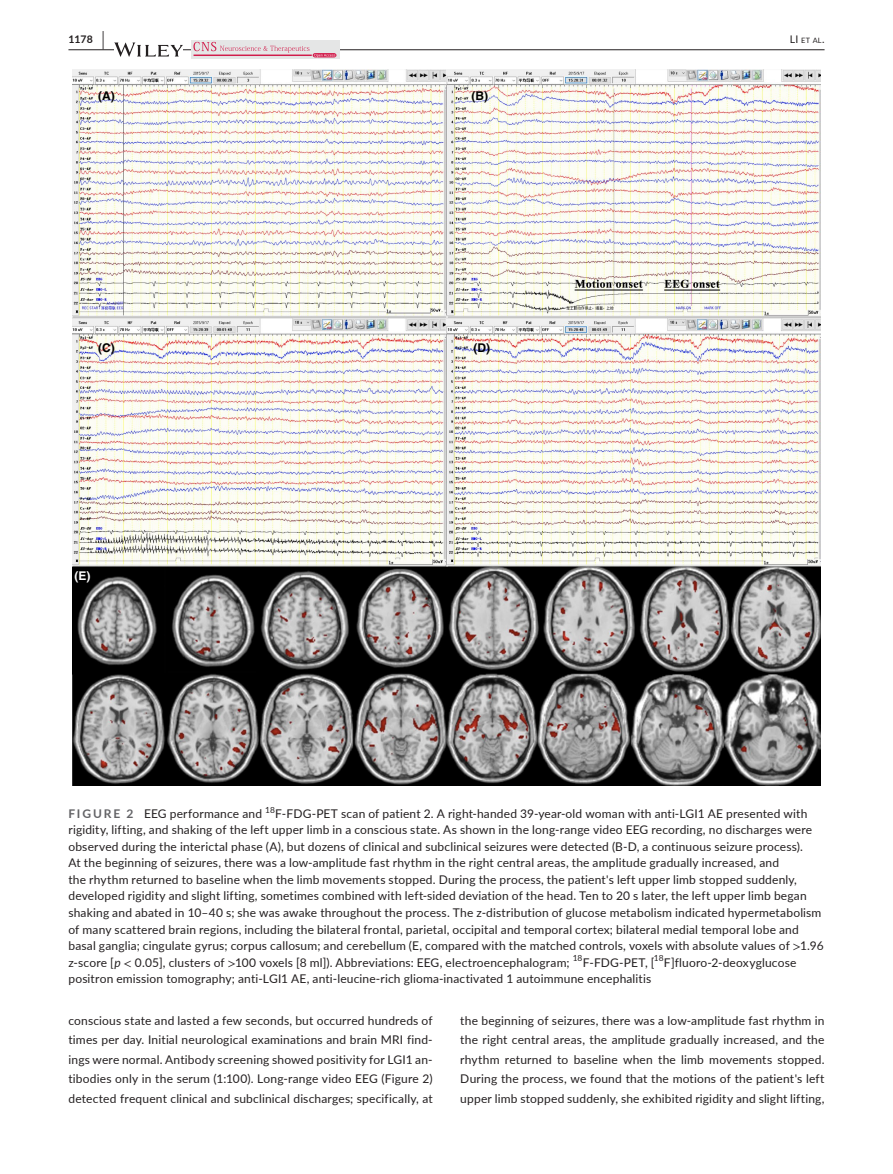
<style>
.page{position:relative;width:893px;height:1174px;background:#fff}
.page>*{position:absolute;margin:0;border:0;box-sizing:border-box;transform-origin:0 0}
.t1{font:12px/16.5px "Lato";letter-spacing:.015em;color:#231f20;text-align:justify}
.t2{font:700 12px "Helvetica";color:#000}
.t3{font:700 12px "Helvetica";color:#fff}
.t4{font:700 10.5px "Lato";color:#231f20}
.t5{font:7.35px "Lato";color:#231f20}
.s1{font-size:19.5px}
.s2{font-size:10.5px}
.s3{font-weight:700;color:#636366}
.s4{font-family:"STIX"}
.s5{font-style:italic}
</style>
<div class="page">
<hr style="left:68px;top:49px;width:756px;height:1px;background:#231f20">
<svg style="left:114px;top:42px;width:69px;height:15px"></svg>
<div style="left:191px;top:40px;width:148px;height:19px;background:#e5e6e6"></div>
<hr style="left:313px;top:53px;width:23px;height:4px;background:#d5325d;border-radius:2px">
<svg style="left:193px;top:42px;width:142px;height:15px"></svg>
<img style="left:72px;top:69px;width:749px;height:716px">
<p class="t4" style="left:68px;top:31px;width:37px">1178 <span class="s1">|</span></p>
<p class="t5" style="left:790px;top:35px;width:36px"><span class="s2">LI</span> et al<span class="s2">.</span></p>
<p class="t2" style="left:98px;top:88px;width:18px">(A)</p>
<p class="t2" style="left:471px;top:88px;width:18px">(B)</p>
<p class="t2" style="left:98px;top:341px;width:18px">(C)</p>
<p class="t2" style="left:473px;top:341px;width:18px">(D)</p>
<p class="t3" style="left:74px;top:568px;width:17px">(E)</p>
<p class="t1" style="left:68px;top:805px;width:757px;text-align:left"><span class="s3">FIGURE 2</span> EEG performance and <sup>18</sup>F-FDG-PET scan of patient 2. A right-handed 39-year-old woman with anti-LGI1 AE presented with rigidity, lifting, and shaking of the left upper limb in a conscious state. As shown in the long-range video EEG recording, no discharges were observed during the interictal phase (A), but dozens of clinical and subclinical seizures were detected (B-D, a continuous seizure process).<br>At the beginning of seizures, there was a low-amplitude fast rhythm in the right central areas, the amplitude gradually increased, and<br>the rhythm returned to baseline when the limb movements stopped. During the process, the patient's left upper limb stopped suddenly, developed rigidity and slight lifting, sometimes combined with left-sided deviation of the head. Ten to 20 s later, the left upper limb began shaking and abated in 10–40 s; she was awake throughout the process. The z-distribution of glucose metabolism indicated hypermetabolism of many scattered brain regions, including the bilateral frontal, parietal, occipital and temporal cortex; bilateral medial temporal lobe and basal ganglia; cingulate gyrus; corpus callosum; and cerebellum (E, compared with the matched controls, voxels with absolute values of <span class="s4">&gt;</span>1.96 z-score [<span class="s5">p</span> <span class="s4">&lt;</span> 0.05], clusters of <span class="s4">&gt;</span>100 voxels [8 ml]). Abbreviations: EEG, electroencephalogram; <sup>18</sup>F-FDG-PET, [<sup>18</sup>F]fluoro-2-deoxyglucose positron emission tomography; anti-LGI1 AE, anti-leucine-rich glioma-inactivated 1 autoimmune encephalitis</p>
<p class="t1" style="left:68px;top:1010px;width:366px;line-height:19.5px">conscious state and lasted a few seconds, but occurred hundreds of times per day. Initial neurological examinations and brain MRI find&shy;ings were normal. Antibody screening showed positivity for LGI1 an&shy;tibodies only in the serum (1:100). Long-range video EEG (Figure 2) detected frequent clinical and subclinical discharges; specifically, at</p>
<p class="t1" style="left:460px;top:1010px;width:366px;line-height:19.5px">the beginning of seizures, there was a low-amplitude fast rhythm in the right central areas, the amplitude gradually increased, and the rhythm returned to baseline when the limb movements stopped.<br>During the process, we found that the motions of the patient's left upper limb stopped suddenly, she exhibited rigidity and slight lifting,</p>
</div>
